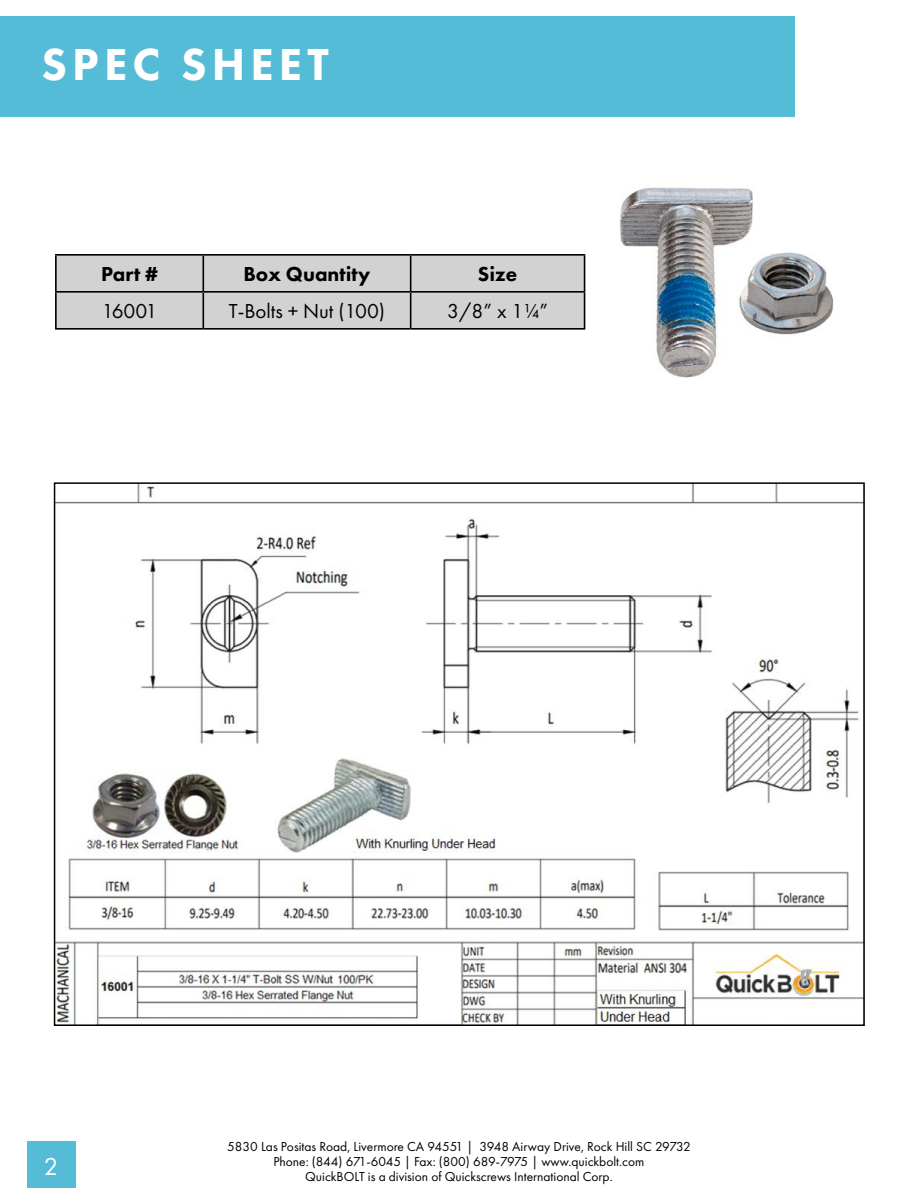
<style>
.page{position:relative;width:918px;height:1188px;background:#fff}
.page>*{position:absolute;margin:0;border:0;box-sizing:border-box;transform-origin:0 0}
.t1{font:800 46.5px "Futura PT";letter-spacing:.11em;color:#fff}
.t2{font:25.5px "Futura PT";color:#fff}
.t3{font:21px "Futura PT";color:#000}
.t4{font:800 21px "Futura PT";color:#000}
.t5{font:13.5px/15px "Futura PT";color:#000;text-align:center}
</style>
<div class="page">
<div style="left:27px;top:1142px;width:48px;height:46px;background:#55bcd7"></div>
<img style="left:57px;top:485px;width:805px;height:538px">
<div style="left:57px;top:256px;width:527px;height:72px;background:#d2d2d2"></div>
<hr style="left:55px;top:254px;width:148px;height:2px;background:#000">
<hr style="left:55px;top:256px;width:2px;height:35px;background:#000">
<hr style="left:203px;top:254px;width:208px;height:2px;background:#000">
<hr style="left:202px;top:256px;width:2px;height:35px;background:#000">
<hr style="left:411px;top:254px;width:174px;height:2px;background:#000">
<hr style="left:410px;top:256px;width:1px;height:35px;background:#000">
<hr style="left:584px;top:256px;width:1px;height:35px;background:#000">
<hr style="left:55px;top:291px;width:148px;height:2px;background:#000">
<hr style="left:55px;top:293px;width:2px;height:35px;background:#000">
<hr style="left:203px;top:291px;width:208px;height:2px;background:#000">
<hr style="left:202px;top:293px;width:2px;height:35px;background:#000">
<hr style="left:411px;top:291px;width:174px;height:2px;background:#000">
<hr style="left:410px;top:293px;width:1px;height:35px;background:#000">
<hr style="left:584px;top:293px;width:1px;height:35px;background:#000">
<hr style="left:55px;top:328px;width:148px;height:2px;background:#000">
<hr style="left:203px;top:328px;width:208px;height:2px;background:#000">
<hr style="left:411px;top:328px;width:174px;height:2px;background:#000">
<div style="left:0;top:16px;width:794px;height:100px;background:#55bcd7"></div>
<img style="left:620px;top:187px;width:213px;height:191px">
<h1 class="t1" style="left:42px;top:35px;width:289px">SPEC SHEET</h1>
<h3 class="t4" style="left:101px;top:261px;width:58px">Part #</h3>
<h3 class="t4" style="left:243px;top:261px;width:129px">Box Quantity</h3>
<h3 class="t4" style="left:478px;top:261px;width:41px">Size</h3>
<h3 class="t3" style="left:102px;top:299px;width:57px">16001</h3>
<h3 class="t3" style="left:229px;top:299px;width:158px">T-Bolts + Nut (100)</h3>
<h3 class="t3" style="left:447px;top:299px;width:102px">3/8” x 1¼”</h3>
<h2 class="t2" style="left:44px;top:1151px;width:16px">2</h2>
<p class="t5" style="left:227px;top:1139px;width:465px">5830 Las Positas Road, Livermore CA 94551 | 3948 Airway Drive, Rock Hill SC 29732<br>Phone: (844) 671-6045 | Fax: (800) 689-7975 | www.quickbolt.com</p>
<p class="t5" style="left:305px;top:1169px;width:309px">QuickBOLT is a division of Quickscrews International Corp.</p>
</div>
